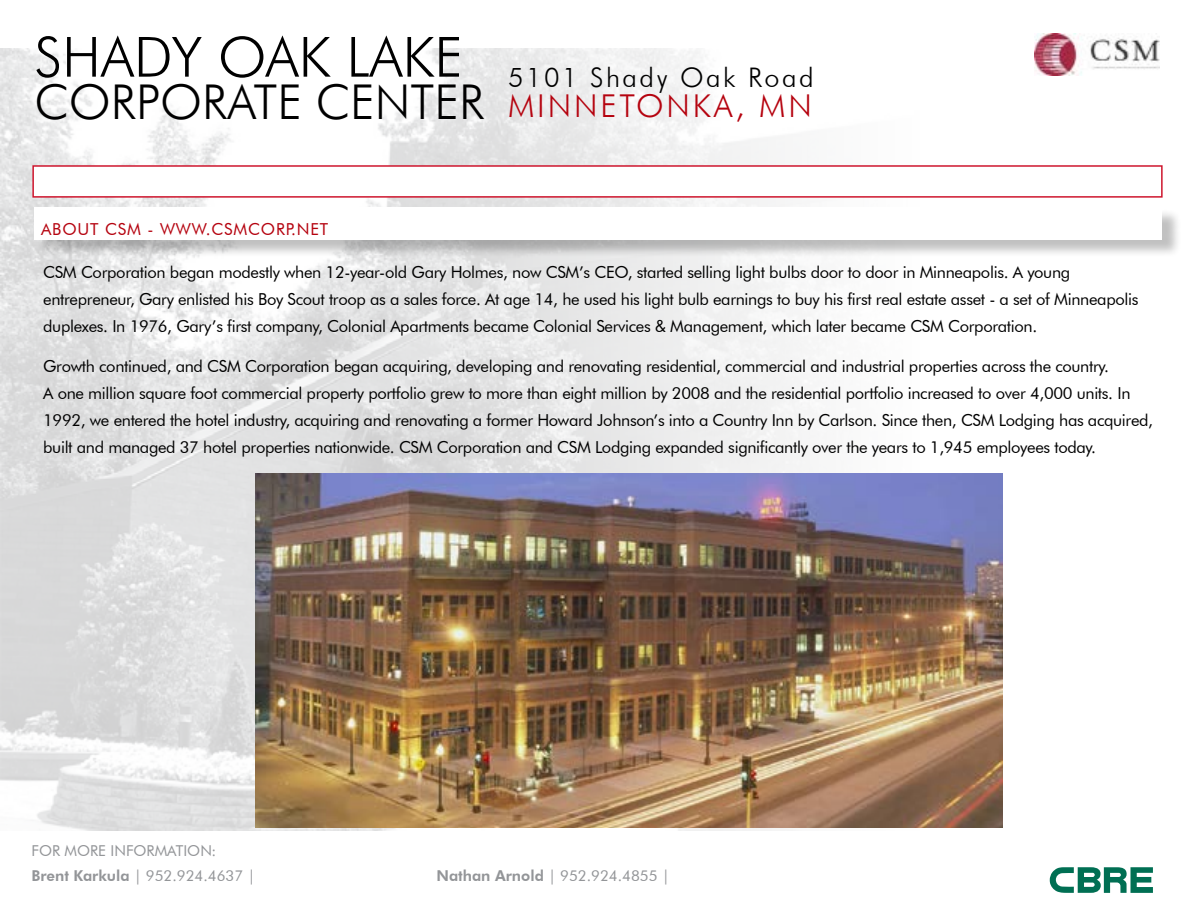
<style>
.page{position:relative;width:1188px;height:918px;background:#fff}
.page>*{position:absolute;margin:0;border:0;box-sizing:border-box;transform-origin:0 0}
.t1{font:300 55.5px "Futura BT";color:#000}
.t2{font:300 48px "Futura BT";color:#000}
.t3{font:300 31.5px "Futura BT";letter-spacing:.09em;color:#b5030f}
.t4{font:300 27px "Futura BT";letter-spacing:.09em;color:#000}
.t5{font:16.5px/27px "Futura BT";letter-spacing:-.02em;color:#000}
.t6{font:16.5px "Futura BT";letter-spacing:.05em;color:#b5030f}
.t7{font:15px/25.5px "Futura BT";color:#939598}
.s1{font-weight:800}
</style>
<div class="page">
<img style="left:0;top:49px;width:1160px;height:782px">
<img style="left:1035px;top:34px;width:124px;height:41px">
<div style="left:37px;top:209px;width:1145px;height:48px;background:#000;opacity:.25"></div>
<div style="left:34px;top:207px;width:1128px;height:32px;background:#fff"></div>
<img style="left:255px;top:474px;width:748px;height:354px">
<div style="left:32px;top:165px;width:1131px;height:33px;background:#fff;border:2px solid #ce152d"></div>
<svg style="left:1050px;top:867px;width:103px;height:26px"></svg>
<h1 class="t1" style="left:34px;top:23px;width:430px">SHADY OAK LAKE</h1>
<h2 class="t2" style="left:34px;top:72px;width:447px">CORPORATE CENTER</h2>
<h3 class="t4" style="left:508px;top:61px;width:307px">5101 SHADY OAK ROAD</h3>
<h3 class="t3" style="left:508px;top:87px;width:62px">MINNE</h3>
<h3 class="t3" style="left:619px;top:87px;width:194px">TON KA, MN</h3>
<p class="t6" style="left:41px;top:219px;width:267px">Abo ut CSM - www.csmcorp.net</p>
<p class="t5" style="left:43px;top:258px;width:1097px">CSM Corporation began modestly when 12-year-old Gary Holmes, now CSM’s CEO, started selling light bulbs door to door in Minneapolis. A young entrepreneur, Gary enlisted his Boy Scout troop as a sales force. At age 14, he used his light bulb earnings to buy his first real estate asset - a set of Minneapolis duplexes. In 1976, Gary’s first company, Colonial Apartments became Colonial Services &amp; Management, which later became CSM Corporation.</p>
<p class="t5" style="left:43px;top:353px;width:1111px">Growth continued, and CSM Corporation began acquiring, developing and renovating residential, commercial and industrial properties across the country.<br>A one million square foot commercial property portfolio grew to more than eight million by 2008 and the residential portfolio increased to over 4,000 units. In 1992, we entered the hotel industry, acquiring and renovating a former Howard Johnson’s into a Country Inn by Carlson. Since then, CSM Lodging has acquired, built and managed 37 hotel properties nationwide. CSM Corporation and CSM Lodging expanded significantly over the years to 1,945 employees today.</p>
<p class="t7" style="left:32px;top:838px;width:225px">FOR MORE INFORMATION:<br><span class="s1">Brent Karkula</span> | 952.924.4637 |</p>
<p class="t7" style="left:437px;top:863px;width:234px"><span class="s1">Nathan Arnold</span> | 952.924.4855 |</p>
</div>
